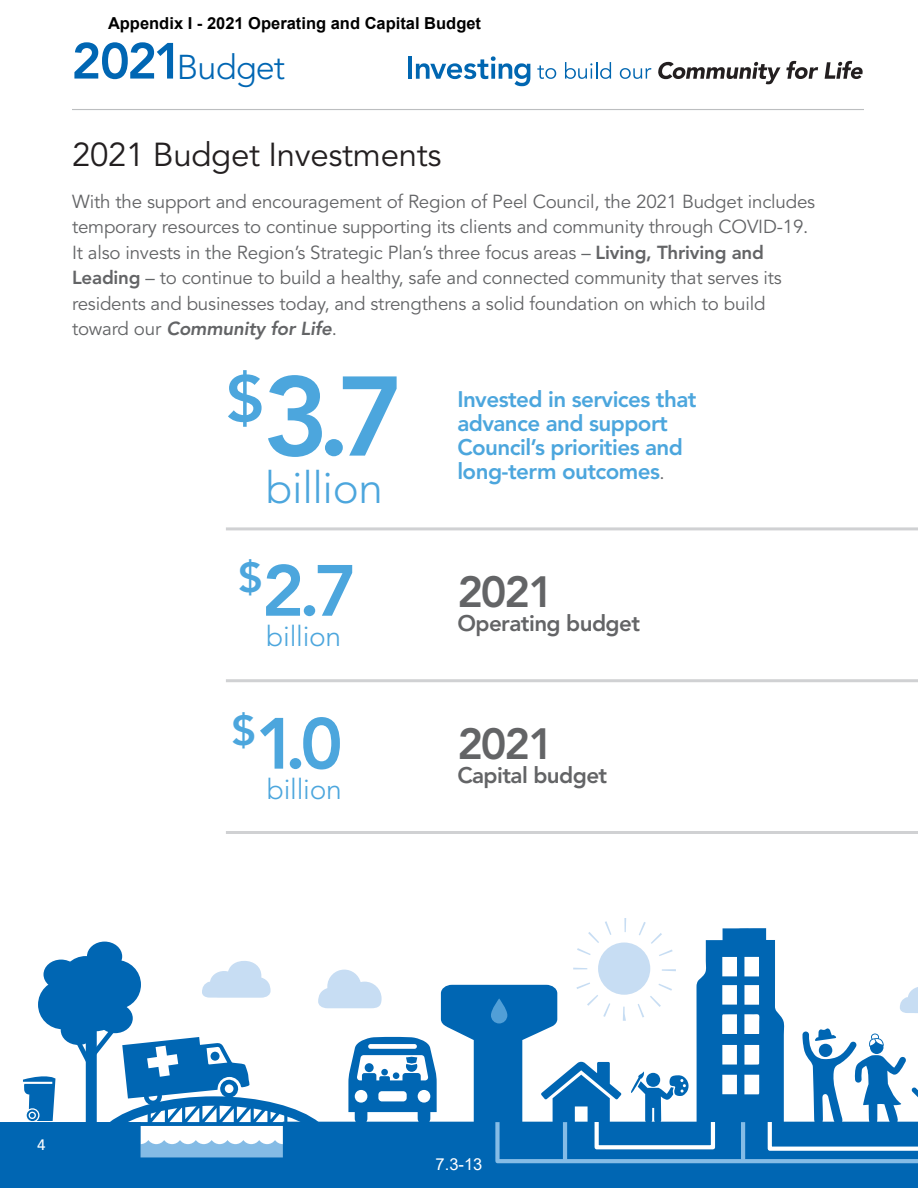
<style>
.page{position:relative;width:918px;height:1188px;background:#fff}
.page>*{position:absolute;margin:0;border:0;box-sizing:border-box;transform-origin:0 0}
.t1{font:800 111.9px "Avenir LT Std";color:#4ca6dd}
.t2{font:800 71.7px "Avenir LT Std";color:#4ca6dd}
.t3{font:300 43.95px "Avenir LT Std";letter-spacing:-.01em;color:#4ca6dd}
.t4{font:800 43.35px "Avenir LT Std";letter-spacing:-.045em;color:#636466}
.t5{font:300 34.2px "Avenir LT Std";letter-spacing:-.025em;color:#0066b3}
.t6{font:33px "Avenir LT Std";letter-spacing:-.01em;color:#231f20}
.t7{font:300 28.2px "Avenir LT Std";letter-spacing:-.01em;color:#4ca6dd}
.t8{font:800 22.35px/24.3px "Avenir LT Std";letter-spacing:-.025em;color:#4ca6dd}
.t9{font:800 22.35px "Avenir LT Std";letter-spacing:-.025em;color:#636466}
.t10{font:18.75px/25.3px "Avenir LT Std";letter-spacing:-.01em;color:#636466}
.t11{font:700 16.5px "Arial";color:#000}
.t12{font:16.5px "Arial";color:#fff}
.t13{font:500 15px "Avenir LT Std";color:#fff}
.s1{font-weight:800;font-size:50.4px}
.s2{font-weight:800}
.s3{font-weight:800;font-style:italic}
.s4{font-weight:400;font-size:18.6px;color:#636466}
</style>
<div class="page">
<hr style="left:226px;top:679px;width:692px;height:3px;background:#d0d1d3">
<hr style="left:408px;top:57px;width:4px;height:22px;background:#0066b1">
<svg style="left:416px;top:56px;width:114px;height:30px"></svg>
<svg style="left:537px;top:65px;width:19px;height:14px"></svg>
<svg style="left:565px;top:62px;width:46px;height:17px"></svg>
<svg style="left:620px;top:68px;width:31px;height:11px"></svg>
<svg style="left:658px;top:61px;width:160px;height:23px"></svg>
<svg style="left:825px;top:61px;width:38px;height:18px"></svg>
<hr style="left:72px;top:109px;width:792px;height:1px;background:#bcbec0">
<div style="left:0;top:1122px;width:918px;height:66px;background:#0066b3"></div>
<svg style="left:22px;top:918px;width:896px;height:247px"></svg>
<svg style="left:491px;top:998px;width:16px;height:25px"></svg>
<hr style="left:226px;top:831px;width:692px;height:3px;background:#d0d1d3">
<hr style="left:226px;top:527px;width:692px;height:3px;background:#d0d1d3">
<p class="t11" style="left:108px;top:12px;width:375px">Appendix I - 2021 Operating and Capital Budget</p>
<p class="t5" style="left:71px;top:47px;width:215px"><span class="s1">2021</span>Budget</p>
<p class="t6" style="left:72px;top:135px;width:371px">2021 Budget Investments</p>
<p class="t10" style="left:72px;top:190px;width:745px">With the support and encouragement of Region of Peel Council, the 2021 Budget includes temporary resources to continue supporting its clients and community through COVID-19.<br>It also invests in the Region’s Strategic Plan’s three focus areas – <span class="s2">Living, Thriving and Leading</span> – to continue to build a healthy, safe and connected community that serves its residents and businesses today, and strengthens a solid foundation on which to build toward our <span class="s3">Community for Life</span>.</p>
<p class="t1" style="left:226px;top:351px;width:180px"><sup>$</sup>3.7</p>
<p class="t3" style="left:266px;top:462px;width:118px">billion</p>
<p class="t2" style="left:238px;top:548px;width:121px"><sup>$</sup>2.7</p>
<p class="t7" style="left:266px;top:620px;width:76px">billion</p>
<p class="t2" style="left:232px;top:701px;width:113px"><sup>$</sup>1.0</p>
<p class="t7" style="left:267px;top:773px;width:76px">billion</p>
<p class="t8" style="left:457px;top:387px;width:241px">Invested in services that advance and support<br>Council’s priorities and long-term outcomes<span class="s4">.</span></p>
<p class="t4" style="left:457px;top:566px;width:98px">2021</p>
<p class="t9" style="left:457px;top:610px;width:184px">Operating budget</p>
<p class="t4" style="left:457px;top:718px;width:98px">2021</p>
<p class="t9" style="left:457px;top:762px;width:151px">Capital budget</p>
<p class="t13" style="left:37px;top:1136px;width:10px">4</p>
<p class="t12" style="left:436px;top:1153px;width:48px">7.3-13</p>
</div>
